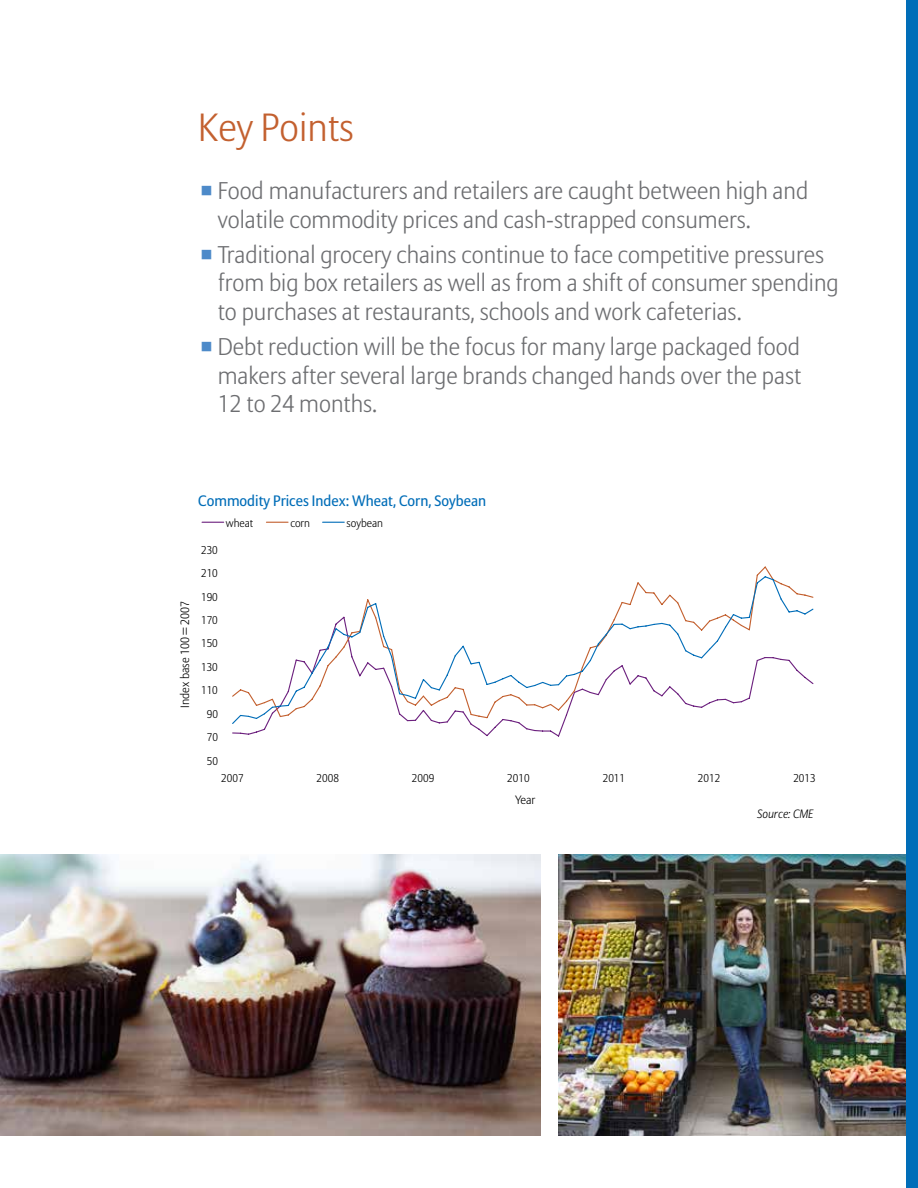
<style>
.page{position:relative;width:918px;height:1188px;background:#fff}
.page>*{position:absolute;margin:0;border:0;box-sizing:border-box;transform-origin:0 0}
.t1{font:300 39px "Allianz Sans";color:#c3602f}
.t2{font:300 24px/28.5px "Allianz Sans";color:#6d6e71}
.t3{font:15px "Allianz Sans";color:#006db8}
.t4{font:300 12px "Allianz Sans";color:#000}
.t5{font:italic 300 12px "Allianz Sans";color:#000}
.t6{font:300 11.25px "Allianz Sans";color:#010101}
.s1{color:#4d8ac9}
</style>
<div class="page">
<img style="left:559px;top:854px;width:347px;height:281px">
<img style="left:0;top:854px;width:541px;height:281px">
<div style="left:906px;top:0;width:12px;height:1188px;background:#006db8"></div>
<svg style="left:232px;top:575px;width:582px;height:150px"></svg>
<svg style="left:202px;top:522px;width:22px;height:1px"></svg>
<svg style="left:266px;top:522px;width:22px;height:1px"></svg>
<svg style="left:323px;top:522px;width:21px;height:1px"></svg>
<h1 class="t1" style="left:198px;top:104px;width:157px">Key Points</h1>
<p class="t2" style="left:218px;top:177px;width:592px;text-indent:-20px"><span class="s1">◾</span>Food manufacturers and retailers are caught between high and volatile commodity prices and cash-strapped consumers.</p>
<p class="t2" style="left:218px;top:241px;width:622px;text-indent:-20px"><span class="s1">◾</span>Traditional grocery chains continue to face competitive pressures from big box retailers as well as from a shift of consumer spending to purchases at restaurants, schools and work cafeterias.</p>
<p class="t2" style="left:218px;top:334px;width:585px;text-align:justify;text-indent:-20px"><span class="s1">◾</span>Debt reduction will be the focus for many large packaged food makers after several large brands changed hands over the past 12 to 24 months.</p>
<p class="t4" style="left:178px;top:708px;width:108px;rotate:-90deg">Index base 100 = 2007</p>
<p class="t3" style="left:198px;top:492px;width:289px">Commodity Prices Index: Wheat, Corn, Soybean</p>
<p class="t6" style="left:201px;top:543px;width:18px">230</p>
<p class="t6" style="left:201px;top:567px;width:18px">210</p>
<p class="t6" style="left:201px;top:590px;width:18px">190</p>
<p class="t6" style="left:201px;top:613px;width:18px">170</p>
<p class="t6" style="left:201px;top:637px;width:18px">150</p>
<p class="t6" style="left:201px;top:660px;width:18px">130</p>
<p class="t6" style="left:201px;top:684px;width:18px">110</p>
<p class="t6" style="left:207px;top:707px;width:13px">90</p>
<p class="t6" style="left:207px;top:730px;width:13px">70</p>
<p class="t6" style="left:207px;top:754px;width:13px">50</p>
<p class="t6" style="left:226px;top:516px;width:29px">wheat</p>
<p class="t6" style="left:290px;top:516px;width:21px">corn</p>
<p class="t6" style="left:347px;top:516px;width:38px">soybean</p>
<p class="t6" style="left:221px;top:771px;width:24px">2007</p>
<p class="t6" style="left:317px;top:771px;width:24px">2008</p>
<p class="t6" style="left:412px;top:771px;width:24px">2009</p>
<p class="t6" style="left:507px;top:771px;width:24px">2010</p>
<p class="t6" style="left:603px;top:771px;width:24px">2011</p>
<p class="t6" style="left:698px;top:771px;width:24px">2012</p>
<p class="t6" style="left:793px;top:771px;width:24px">2013</p>
<p class="t4" style="left:515px;top:792px;width:22px">Year</p>
<p class="t5" style="left:757px;top:806px;width:58px">Source: CME</p>
</div>
